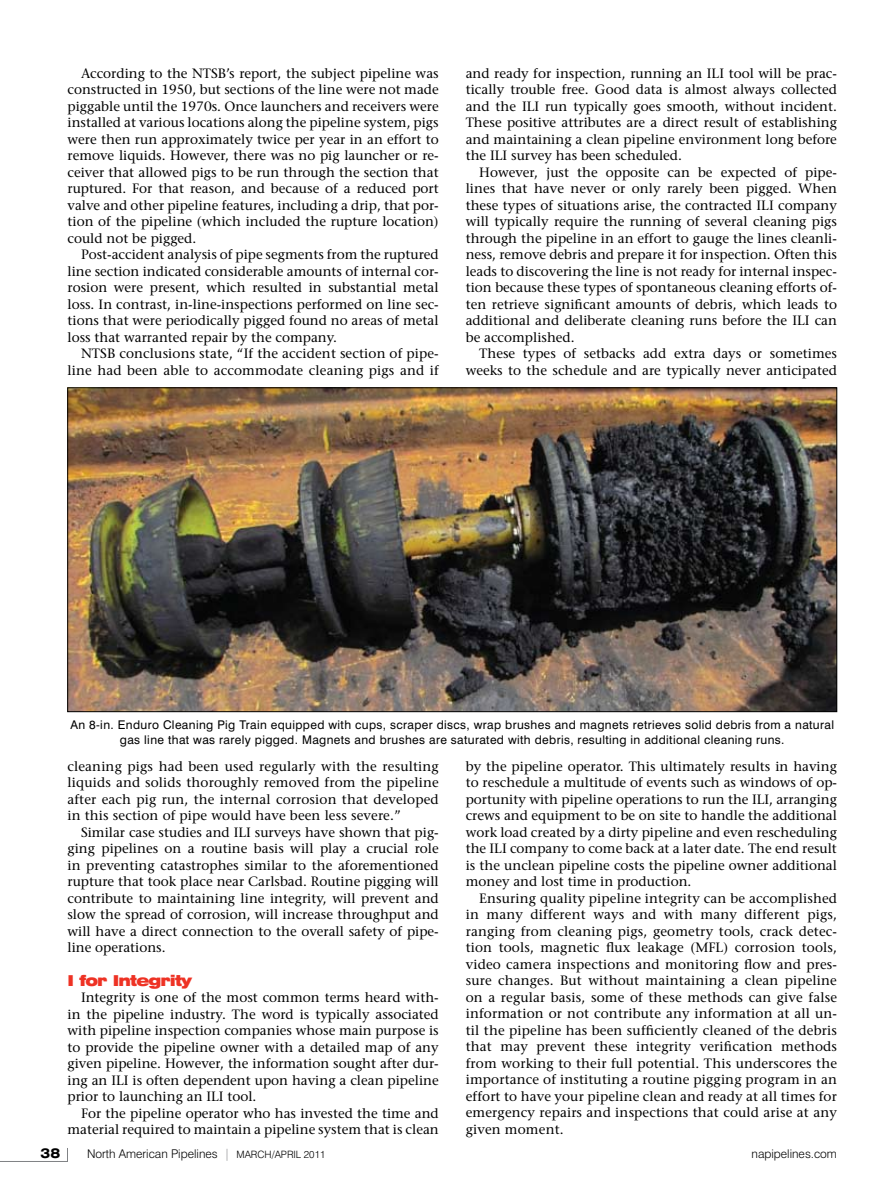
<style>
.page{position:relative;width:891px;height:1202px;background:#fff}
.page>*{position:absolute;margin:0;border:0;box-sizing:border-box;transform-origin:0 0}
.t1{font:900 expanded 15px "Swiss 721 BT";letter-spacing:-.06em;color:#ee3224}
.t2{font:13.5px "Stone Serif";color:#000}
.t3{font:700 expanded 13.5px "Swiss 721 BT";color:#000}
.t4{font:12px/15px "Swiss 721 BT";letter-spacing:.03em;color:#000;text-align:center}
.t5{font:300 12px "Swiss 721 BT";color:#000}
.s1{color:#808285}
.s2{font-size:10.2px}
</style>
<div class="page">
<svg style="left:67px;top:1148px;width:1px;height:13px"></svg>
<img style="left:70px;top:389px;width:765px;height:321px">
<p class="t2" style="left:81px;top:65px;width:359px">According to the NTSB’s report, the subject pipeline was</p>
<p class="t2" style="left:68px;top:81px;width:373px">constructed in 1950, but sections of the line were not made</p>
<p class="t2" style="left:68px;top:98px;width:373px">piggable until the 1970s. Once launchers and receivers were</p>
<p class="t2" style="left:68px;top:114px;width:373px">installed at various locations along the pipeline system, pigs</p>
<p class="t2" style="left:68px;top:131px;width:373px">were then run approximately twice per year in an effort to</p>
<p class="t2" style="left:68px;top:147px;width:373px">remove liquids. However, there was no pig launcher or re-</p>
<p class="t2" style="left:68px;top:164px;width:373px">ceiver that allowed pigs to be run through the section that</p>
<p class="t2" style="left:68px;top:180px;width:373px">ruptured. For that reason, and because of a reduced port</p>
<p class="t2" style="left:68px;top:197px;width:373px">valve and other pipeline features, including a drip, that por-</p>
<p class="t2" style="left:68px;top:213px;width:373px">tion of the pipeline (which included the rupture location)</p>
<p class="t2" style="left:68px;top:230px;width:130px">could not be pigged.</p>
<p class="t2" style="left:81px;top:246px;width:359px">Post-accident analysis of pipe segments from the ruptured</p>
<p class="t2" style="left:68px;top:263px;width:373px">line section indicated considerable amounts of internal cor-</p>
<p class="t2" style="left:68px;top:279px;width:373px">rosion were present, which resulted in substantial metal</p>
<p class="t2" style="left:68px;top:296px;width:373px">loss. In contrast, in-line-inspections performed on line sec-</p>
<p class="t2" style="left:68px;top:312px;width:373px">tions that were periodically pigged found no areas of metal</p>
<p class="t2" style="left:68px;top:329px;width:271px">loss that warranted repair by the company.</p>
<p class="t2" style="left:81px;top:345px;width:359px">NTSB conclusions state, “If the accident section of pipe-</p>
<p class="t2" style="left:68px;top:362px;width:373px">line had been able to accommodate cleaning pigs and if</p>
<p class="t2" style="left:466px;top:65px;width:373px">and ready for inspection, running an ILI tool will be prac-</p>
<p class="t2" style="left:466px;top:81px;width:373px">tically trouble free. Good data is almost always collected</p>
<p class="t2" style="left:466px;top:98px;width:373px">and the ILI run typically goes smooth, without incident.</p>
<p class="t2" style="left:466px;top:114px;width:373px">These positive attributes are a direct result of establishing</p>
<p class="t2" style="left:466px;top:131px;width:373px">and maintaining a clean pipeline environment long before</p>
<p class="t2" style="left:466px;top:147px;width:218px">the ILI survey has been scheduled.</p>
<p class="t2" style="left:479px;top:164px;width:359px">However, just the opposite can be expected of pipe-</p>
<p class="t2" style="left:466px;top:180px;width:373px">lines that have never or only rarely been pigged. When</p>
<p class="t2" style="left:466px;top:197px;width:373px">these types of situations arise, the contracted ILI company</p>
<p class="t2" style="left:466px;top:213px;width:373px">will typically require the running of several cleaning pigs</p>
<p class="t2" style="left:466px;top:230px;width:373px">through the pipeline in an effort to gauge the lines cleanli-</p>
<p class="t2" style="left:466px;top:246px;width:373px">ness, remove debris and prepare it for inspection. Often this</p>
<p class="t2" style="left:466px;top:263px;width:373px">leads to discovering the line is not ready for internal inspec-</p>
<p class="t2" style="left:466px;top:279px;width:373px">tion because these types of spontaneous cleaning efforts of-</p>
<p class="t2" style="left:466px;top:296px;width:373px">ten retrieve significant amounts of debris, which leads to</p>
<p class="t2" style="left:466px;top:312px;width:373px">additional and deliberate cleaning runs before the ILI can</p>
<p class="t2" style="left:466px;top:329px;width:110px">be accomplished.</p>
<p class="t2" style="left:479px;top:345px;width:359px">These types of setbacks add extra days or sometimes</p>
<p class="t2" style="left:466px;top:362px;width:373px">weeks to the schedule and are typically never anticipated</p>
<p class="t4" style="left:70px;top:717px;width:765px">An 8-in. Enduro Cleaning Pig Train equipped with cups, scraper discs, wrap brushes and magnets retrieves solid debris from a natural gas line that was rarely pigged. Magnets and brushes are saturated with debris, resulting in additional cleaning runs.</p>
<p class="t2" style="left:68px;top:758px;width:373px">cleaning pigs had been used regularly with the resulting</p>
<p class="t2" style="left:68px;top:774px;width:373px">liquids and solids thoroughly removed from the pipeline</p>
<p class="t2" style="left:68px;top:791px;width:373px">after each pig run, the internal corrosion that developed</p>
<p class="t2" style="left:68px;top:807px;width:335px">in this section of pipe would have been less severe.”</p>
<p class="t2" style="left:81px;top:824px;width:359px">Similar case studies and ILI surveys have shown that pig-</p>
<p class="t2" style="left:68px;top:840px;width:373px">ging pipelines on a routine basis will play a crucial role</p>
<p class="t2" style="left:68px;top:857px;width:373px">in preventing catastrophes similar to the aforementioned</p>
<p class="t2" style="left:68px;top:873px;width:373px">rupture that took place near Carlsbad. Routine pigging will</p>
<p class="t2" style="left:68px;top:890px;width:373px">contribute to maintaining line integrity, will prevent and</p>
<p class="t2" style="left:68px;top:906px;width:373px">slow the spread of corrosion, will increase throughput and</p>
<p class="t2" style="left:68px;top:923px;width:373px">will have a direct connection to the overall safety of pipe-</p>
<p class="t2" style="left:68px;top:939px;width:100px">line operations.</p>
<p class="t1" style="left:68px;top:971px;width:126px">I for Integrity</p>
<p class="t2" style="left:81px;top:989px;width:359px">Integrity is one of the most common terms heard with-</p>
<p class="t2" style="left:68px;top:1005px;width:373px">in the pipeline industry. The word is typically associated</p>
<p class="t2" style="left:68px;top:1022px;width:373px">with pipeline inspection companies whose main purpose is</p>
<p class="t2" style="left:68px;top:1038px;width:373px">to provide the pipeline owner with a detailed map of any</p>
<p class="t2" style="left:68px;top:1055px;width:373px">given pipeline. However, the information sought after dur-</p>
<p class="t2" style="left:68px;top:1071px;width:373px">ing an ILI is often dependent upon having a clean pipeline</p>
<p class="t2" style="left:68px;top:1088px;width:191px">prior to launching an ILI tool.</p>
<p class="t2" style="left:81px;top:1104px;width:359px">For the pipeline operator who has invested the time and</p>
<p class="t2" style="left:68px;top:1121px;width:373px">material required to maintain a pipeline system that is clean</p>
<p class="t2" style="left:466px;top:758px;width:373px">by the pipeline operator. This ultimately results in having</p>
<p class="t2" style="left:466px;top:774px;width:373px">to reschedule a multitude of events such as windows of op-</p>
<p class="t2" style="left:466px;top:791px;width:373px">portunity with pipeline operations to run the ILI, arranging</p>
<p class="t2" style="left:466px;top:807px;width:373px">crews and equipment to be on site to handle the additional</p>
<p class="t2" style="left:466px;top:824px;width:373px">work load created by a dirty pipeline and even rescheduling</p>
<p class="t2" style="left:466px;top:840px;width:373px">the ILI company to come back at a later date. The end result</p>
<p class="t2" style="left:466px;top:857px;width:373px">is the unclean pipeline costs the pipeline owner additional</p>
<p class="t2" style="left:466px;top:873px;width:227px">money and lost time in production.</p>
<p class="t2" style="left:479px;top:890px;width:359px">Ensuring quality pipeline integrity can be accomplished</p>
<p class="t2" style="left:466px;top:906px;width:373px">in many different ways and with many different pigs,</p>
<p class="t2" style="left:466px;top:923px;width:373px">ranging from cleaning pigs, geometry tools, crack detec-</p>
<p class="t2" style="left:466px;top:939px;width:373px">tion tools, magnetic flux leakage (MFL) corrosion tools,</p>
<p class="t2" style="left:466px;top:956px;width:373px">video camera inspections and monitoring flow and pres-</p>
<p class="t2" style="left:466px;top:972px;width:373px">sure changes. But without maintaining a clean pipeline</p>
<p class="t2" style="left:466px;top:989px;width:373px">on a regular basis, some of these methods can give false</p>
<p class="t2" style="left:466px;top:1005px;width:373px">information or not contribute any information at all un-</p>
<p class="t2" style="left:466px;top:1022px;width:373px">til the pipeline has been sufficiently cleaned of the debris</p>
<p class="t2" style="left:466px;top:1038px;width:373px">that may prevent these integrity verification methods</p>
<p class="t2" style="left:466px;top:1055px;width:373px">from working to their full potential. This underscores the</p>
<p class="t2" style="left:466px;top:1071px;width:373px">importance of instituting a routine pigging program in an</p>
<p class="t2" style="left:466px;top:1088px;width:373px">effort to have your pipeline clean and ready at all times for</p>
<p class="t2" style="left:466px;top:1104px;width:373px">emergency repairs and inspections that could arise at any</p>
<p class="t2" style="left:466px;top:1121px;width:99px">given moment.</p>
<p class="t3" style="left:40px;top:1145px;width:21px">38</p>
<p class="t5" style="left:87px;top:1146px;width:240px">North American Pipelines <span class="s1">|</span> <span class="s2">MARCH/APRIL 2011</span></p>
<p class="t5" style="left:752px;top:1146px;width:87px">napipelines.com</p>
</div>
